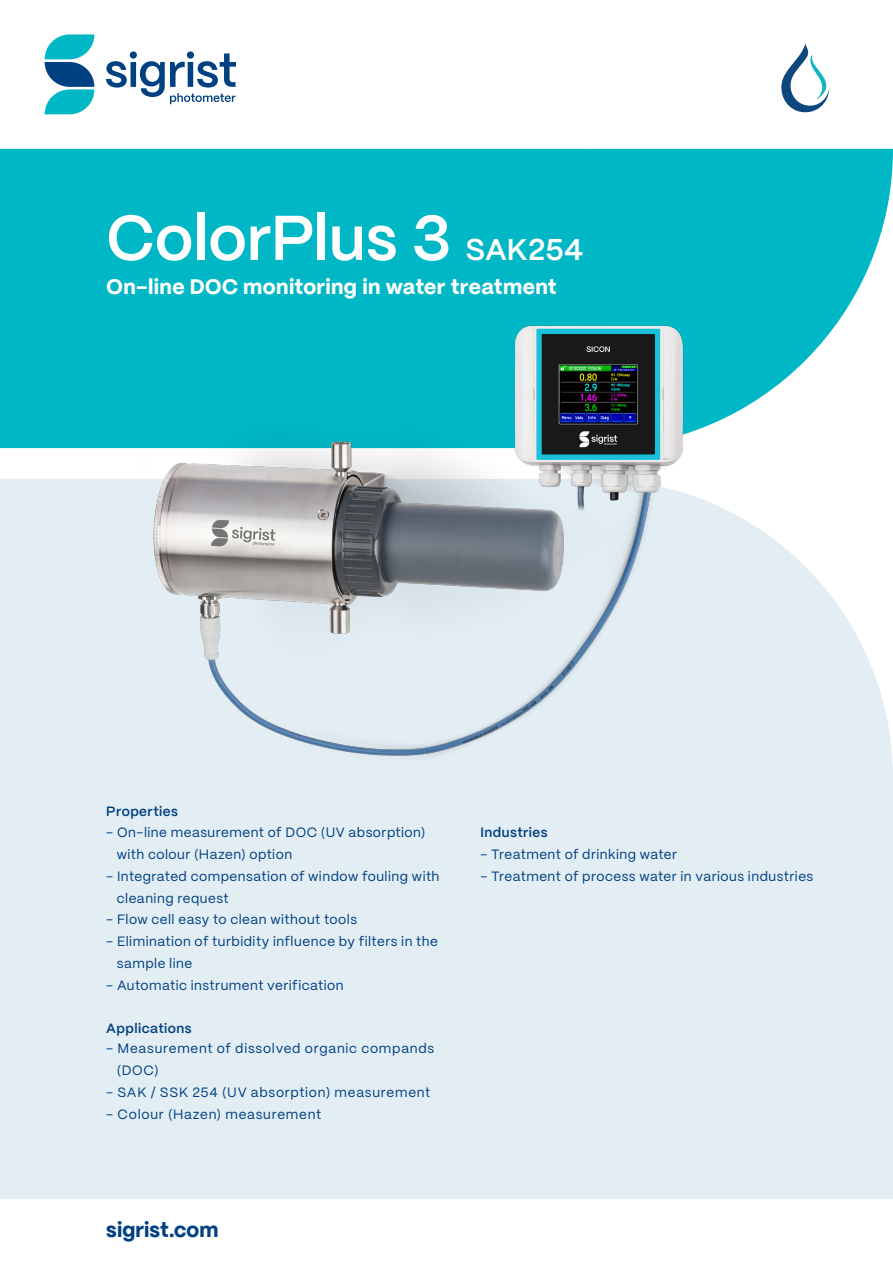
<style>
.page{position:relative;width:893px;height:1263px;background:#fff}
.page>*{position:absolute;margin:0;border:0;box-sizing:border-box;transform-origin:0 0}
._40_Titel{font:600 63px "PP Mori";color:#fff}
._41_Untertitel{font:800 21px "PP Mori";letter-spacing:.015em;color:#fff}
.t1{font:800 21px "PP Mori";letter-spacing:.01em;color:#014081}
.Grundtext{font:13.5px/21.8px "PP Mori";letter-spacing:.035em;color:#014081}
.Grundtext-2{font:13.5px/21.8px "PP Mori";letter-spacing:.055em;color:#014081}
.Grundtext-3{font:13.5px "PP Mori";letter-spacing:.06em;color:#014081}
.Grundtext-4{font:600 13.5px "PP Mori";letter-spacing:.035em;color:#014081}
.Untertitel{font:600 13.5px "PP Mori";letter-spacing:.035em;color:#014081}
.s1{font-size:30px}
</style>
<div class="page">
<svg style="left:0;top:149px;width:893px;height:299px;background:#1abeca"></svg>
<div style="left:0;top:479px;width:893px;height:720px;background:#e3eef4"></div>
<svg style="left:45px;top:34px;width:49px;height:80px"></svg>
<svg style="left:106px;top:51px;width:130px;height:53px"></svg>
<img style="left:124px;top:298px;width:586px;height:461px">
<svg style="left:781px;top:44px;width:48px;height:69px"></svg>
<p class="_40_Titel" style="left:106px;top:183px;width:478px">ColorPlus 3 <span class="s1">SAK254</span></p>
<p class="_41_Untertitel" style="left:107px;top:268px;width:452px">On-line DOC monitoring in water treatment</p>
<p class="Grundtext-4" style="left:106px;top:799px;width:73px">Properties</p>
<p class="Grundtext" style="left:117px;top:821px;width:310px;text-indent:-11px">- On-line measurement of DOC (UV absorption) with colour (Hazen) option</p>
<p class="Grundtext" style="left:117px;top:864px;width:324px;text-indent:-11px">- Integrated compensation of window fouling with cleaning request</p>
<p class="Grundtext" style="left:106px;top:908px;width:252px">- Flow cell easy to clean without tools</p>
<p class="Grundtext" style="left:117px;top:930px;width:323px;text-indent:-11px">- Elimination of turbidity influence by filters in the sample line</p>
<p class="Grundtext" style="left:106px;top:973px;width:239px">- Automatic instrument verification</p>
<p class="Untertitel" style="left:106px;top:1016px;width:87px">Applications</p>
<p class="Grundtext-2" style="left:117px;top:1037px;width:319px;text-indent:-11px">- Measurement of dissolved organic compands (DOC)</p>
<p class="Grundtext-2" style="left:106px;top:1080px;width:326px">- SAK / SSK 254 (UV absorption) measurement</p>
<p class="Grundtext-3" style="left:106px;top:1102px;width:217px">- Colour (Hazen) measurement</p>
<p class="t1" style="left:106px;top:1211px;width:114px">sigrist.com</p>
<p class="Grundtext-4" style="left:480px;top:821px;width:69px">Industries</p>
<p class="Grundtext" style="left:480px;top:843px;width:198px">- Treatment of drinking water</p>
<p class="Grundtext" style="left:480px;top:864px;width:334px">- Treatment of process water in various industries</p>
</div>
